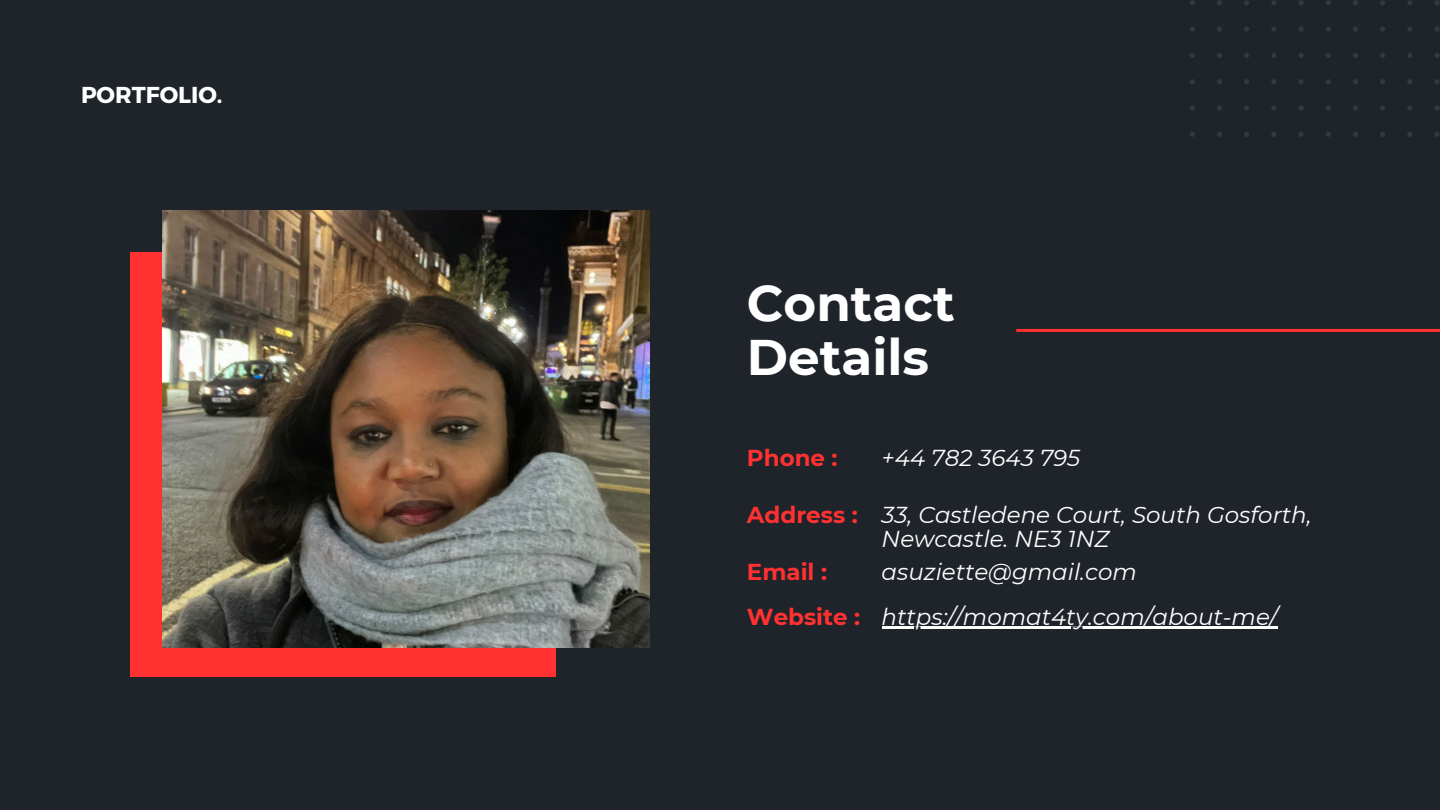
<style>
.page{position:relative;width:1440px;height:810px;background:#1f242b}
.page>*{position:absolute;margin:0;border:0;box-sizing:border-box;transform-origin:0 0}
.t1{font:700 50px/54.8px "Montserrat";color:#fff}
.t2{font:italic 23px/24.8px "Montserrat";color:#fff}
.t3{font:700 23px "Montserrat";color:#ff3131}
.t4{font:700 23px "Montserrat";color:#fff}
</style>
<div class="page">
<hr style="left:1016px;top:329px;width:424px;height:3px;background:#ff3131">
<div style="left:130px;top:253px;width:426px;height:424px;background:#ff3131"></div>
<img style="left:163px;top:211px;width:486px;height:437px">
<svg style="left:1190px;top:0;width:250px;height:137px"></svg>
<hr style="left:882px;top:627px;width:396px;height:2px;background:#fff">
<h2 class="t4" style="left:81px;top:80px;width:143px">PORTFOLIO.</h2>
<p class="t1" style="left:747px;top:275px;width:209px">Contact<br>Details</p>
<p class="t3" style="left:747px;top:443px;width:92px">Phone :</p>
<p class="t2" style="left:882px;top:445px;width:200px">+44 782 3643 795</p>
<p class="t2" style="left:882px;top:502px;width:432px">33, Castledene Court, South Gosforth,<br>Newcastle. NE3 1NZ</p>
<p class="t3" style="left:747px;top:500px;width:112px">Address :</p>
<p class="t3" style="left:747px;top:557px;width:82px">Email :</p>
<p class="t3" style="left:747px;top:603px;width:115px">Website :</p>
<p class="t2" style="left:882px;top:605px;width:397px">https://momat4ty.com/about-me/</p>
<p class="t2" style="left:882px;top:559px;width:257px">asuziette@gmail.com</p>
</div>
